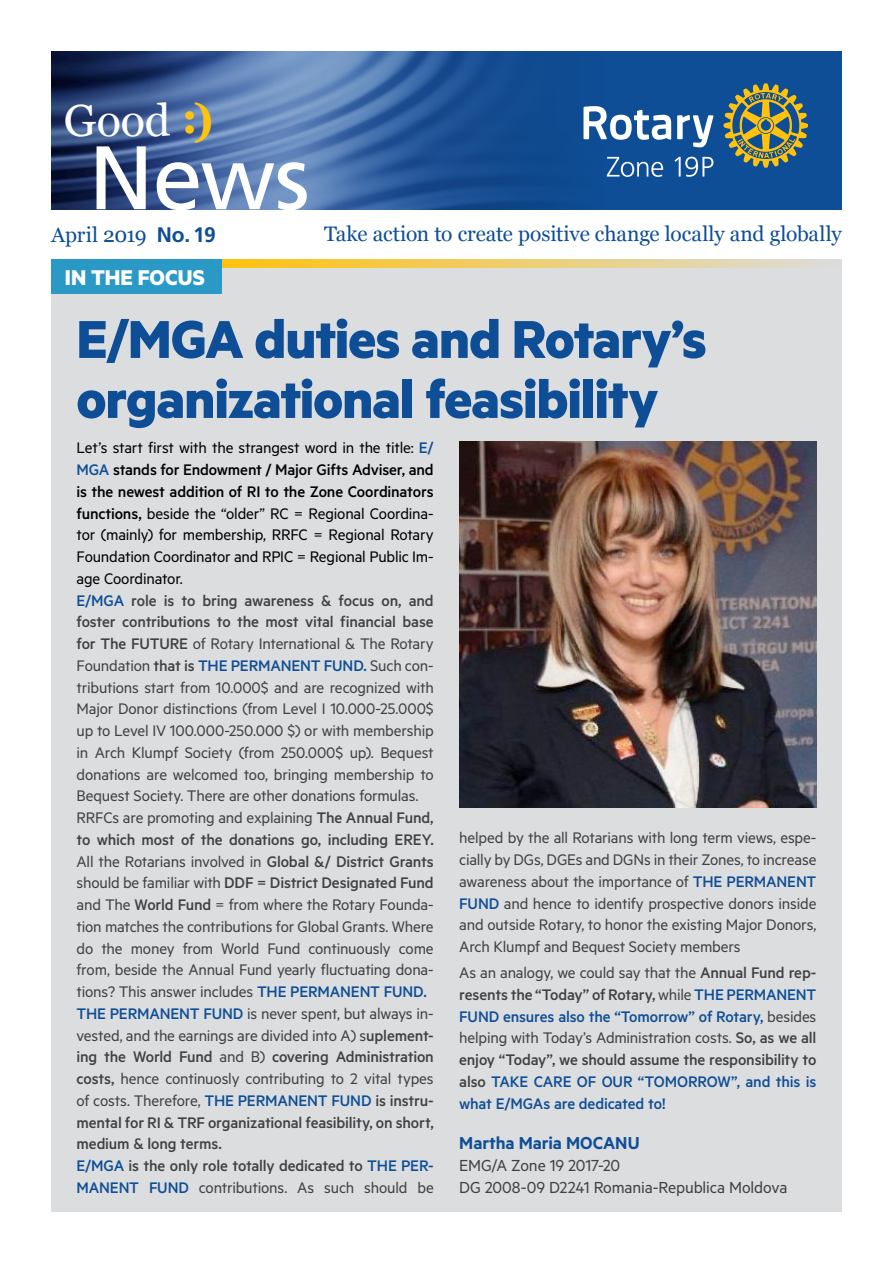
<style>
.page{position:relative;width:893px;height:1263px;background:#fff}
.page>*{position:absolute;margin:0;border:0;box-sizing:border-box;transform-origin:0 0}
.t1{font:90px "Frutiger Roman";color:#fff}
.t2{font:700 60px/60px "Metric";letter-spacing:-.015em;color:#0e4e96}
.t3{font:45px "Georgia";color:#fff}
.t4{font:700 24px "Metric";letter-spacing:.005em;color:#fff}
.t5{font:21px "Georgia";letter-spacing:-.01em;color:#0e4e96}
.t6{font:600 19.5px "Metric";letter-spacing:-.005em;color:#0e4e96}
.t7{font:18px/21.8px "Metric";letter-spacing:-.01em;color:#414042}
.t8{font:17.25px/21.8px "Metric";letter-spacing:-.01em;color:#414042}
.t9{font:500 17.25px/21.8px "Metric";letter-spacing:-.01em;color:#0e4e96;text-align:justify}
.s1{font-weight:700;color:#ffc20e}
.s2{font-family:"Frutiger";font-weight:700}
.s3{color:#000}
.s4{font-weight:500;color:#0e4e96}
.s5{font-weight:500;color:#000}
.s6{font-weight:500}
.s7{font-weight:400;color:#414042}
.s8{color:#414042}
</style>
<div class="page">
<div style="left:51px;top:259px;width:791px;height:953px;background:#dcddde"></div>
<div style="left:51px;top:51px;width:791px;height:158px;background:#0e4e96"></div>
<img style="left:51px;top:51px;width:507px;height:158px">
<svg style="left:724px;top:83px;width:84px;height:85px"></svg>
<svg style="left:583px;top:106px;width:130px;height:41px"></svg>
<svg style="left:607px;top:157px;width:56px;height:20px"></svg>
<svg style="left:674px;top:157px;width:39px;height:20px"></svg>
<svg style="left:221px;top:259px;width:595px;height:9px;background:#edce70"></svg>
<div style="left:51px;top:259px;width:170px;height:34px;background:#2b99c6"></div>
<img style="left:459px;top:441px;width:357px;height:366px">
<h3 class="t3" style="left:64px;top:87px;width:151px">Good <span class="s1">:)</span></h3>
<h1 class="t1" style="left:89px;top:128px;width:223px">News</h1>
<p class="t5" style="left:51px;top:219px;width:166px">April 2019 <span class="s2">No. 19</span></p>
<p class="t5" style="left:324px;top:219px;width:519px">Take action to create positive change locally and globally</p>
<h3 class="t4" style="left:65px;top:262px;width:142px">IN THE FOCUS</h3>
<h2 class="t2" style="left:77px;top:307px;width:632px">E/MGA duties and Rotary’s organizational feasibility</h2>
<p class="t8" style="left:77px;top:436px;width:359px"><span class="s3">Let’s start first with the strangest word in the title:</span> <span class="s4">E/ MGA</span> <span class="s5">stands for Endowment / Major Gifts Adviser, and is the newest addition of RI to the Zone Coordinators functions,</span> <span class="s3">beside the “older” RC = Regional Coordina&shy;tor (mainly) for membership, RRFC = Regional Rotary Foundation Coordinator and RPIC = Regional Public Im&shy;age Coordinator.<br></span><span class="s4">E/MGA</span> <span class="s6">role is to bring awareness &amp; focus on, and foster contributions to the most vital financial base for The FUTURE</span> of Rotary International &amp; The Rotary Foundation <span class="s6">that is</span> <span class="s4">THE PERMANENT FUND.</span> Such con&shy;tributions start from 10.000$ and are recognized with Major Donor distinctions (from Level I 10.000-25.000$ up to Level IV 100.000-250.000 $) or with membership in Arch Klumpf Society (from 250.000$ up). Bequest donations are welcomed too, bringing membership to Bequest Society. There are other donations formulas.<br>RRFCs are promoting and explaining <span class="s6">The Annual Fund, to which most of the donations go, including EREY.<br></span>All the Rotarians involved in <span class="s6">Global &amp;/ District Grants </span>should be familiar with <span class="s6">DDF = District Designated Fund </span>and The <span class="s6">World Fund</span> = from where the Rotary Founda&shy;tion matches the contributions for Global Grants. Where do the money from World Fund continuously come from, beside the Annual Fund yearly fluctuating dona&shy;tions? This answer includes <span class="s4">THE PERMANENT FUND.<br>THE PERMANENT FUND</span> is never spent, but always in&shy;vested, and the earnings are divided into A) s<span class="s6">uplement&shy;ing the World Fund</span> and B) <span class="s6">covering Administration costs,</span> hence continuosly contributing to 2 vital types of costs. Therefore, <span class="s4">THE PERMANENT FUND</span> <span class="s6">is instru&shy;mental for RI &amp; TRF organizational feasibility, on short, medium &amp; long terms.<br></span><span class="s4">E/MGA</span> <span class="s6">is the only role totally dedicated to</span> <span class="s4">THE PER-MANENT FUND</span> contributions. As such should be</p>
<p class="t8" style="left:459px;top:826px;width:359px;text-align:justify">helped by the all Rotarians with long term views, espe&shy;cially by DGs, DGEs and DGNs in their Zones, to increase awareness about the importance of <span class="s4">THE PERMANENT FUND</span> and hence to identify prospective donors inside and outside Rotary, to honor the existing Major Donors, Arch Klumpf and Bequest Society members</p>
<p class="t9" style="left:459px;top:961px;width:359px"><span class="s7">As an analogy, we could say that the</span> <span class="s8">Annual Fund rep&shy;resents the “Today” of Rotary,</span> <span class="s7">while</span> THE PERMANENT FUND ensures also the “Tomorrow” of Rotary, <span class="s7">besides helping with Today’s Administration costs.</span> <span class="s8">So, as we all enjoy “Today”, we should assume the responsibility to also</span> TAKE CARE OF OUR “TOMORROW”, and this is what E/MGAs are dedicated to!</p>
<p class="t6" style="left:459px;top:1131px;width:182px">Martha Maria MOCANU</p>
<p class="t7" style="left:459px;top:1154px;width:330px">EMG/A Zone 19 2017-20<br>DG 2008-09 D2241 Romania-Republica Moldova</p>
</div>
